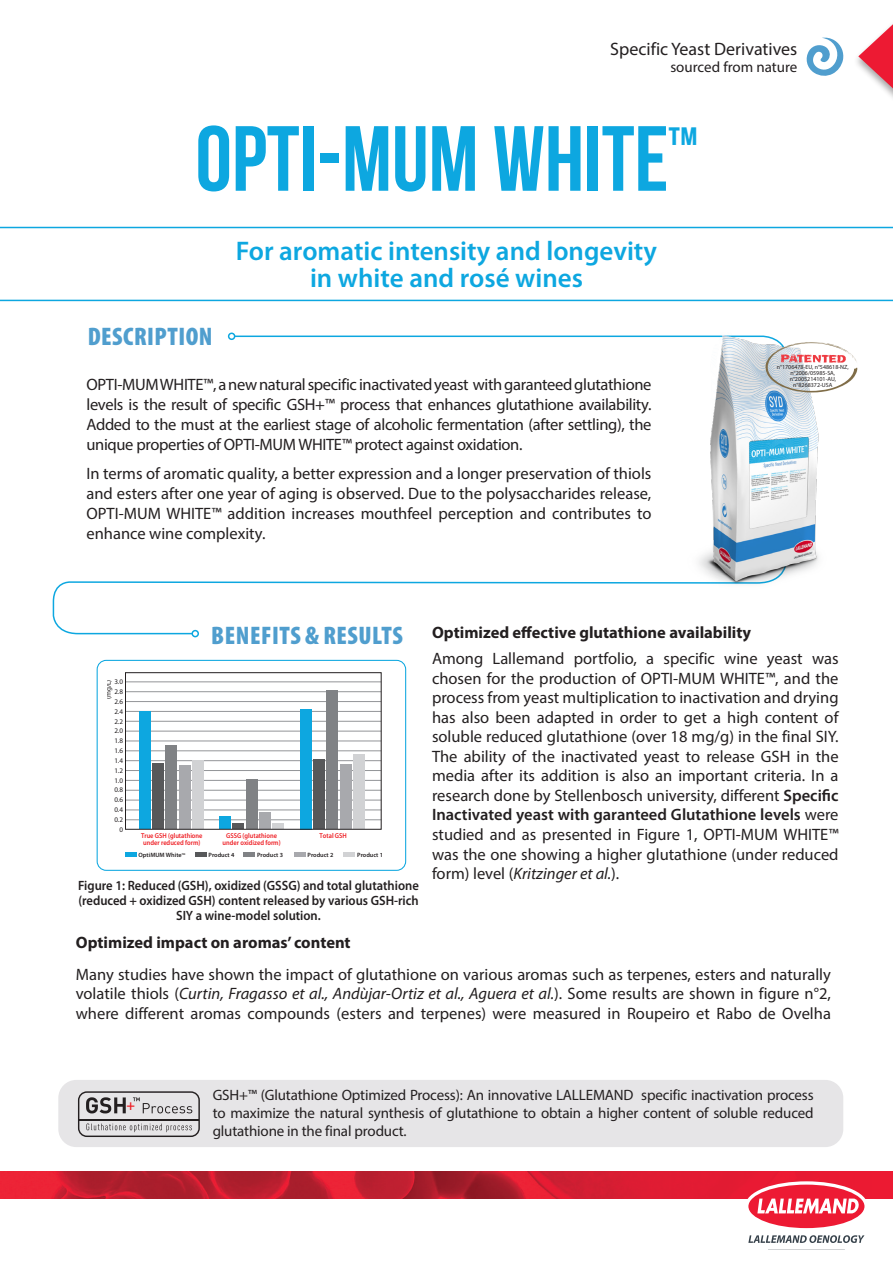
<style>
.page{position:relative;width:893px;height:1263px;background:#fff}
.page>*{position:absolute;margin:0;border:0;box-sizing:border-box;transform-origin:0 0}
.t1{font:92.25px "Bebas Neue";color:#0da7e0}
.t2{font:600 27px/27px "Myriad Pro";color:#0da7e0;text-align:center}
.t3{font:900 condensed 25.5px "Myriad Pro";letter-spacing:.02em;color:#509ece}
.t4{font:18px "Myriad Pro";color:#231f20}
.t5{font:16.5px/19.5px "Myriad Pro";color:#231f20;text-align:justify}
.t6{font:700 16.5px "Myriad Pro";color:#231f20}
.t7{font:15px/18px "Myriad Pro";letter-spacing:-.01em;color:#231f20;text-align:justify}
.t8{font:700 condensed 14.4px "Myriad Pro";color:#ee1d23}
.t9{font:600 13.5px/15px "Myriad Pro";color:#231f20;text-align:center;scale:.93 1}
.t10{font:600 7.05px/7.5px "Myriad Pro";color:#ee1d23;text-align:center;scale:.9 1}
.t11{font:7.05px/9.9px "Myriad Pro";color:#231f20;text-align:right}
.t12{font:600 6.15px "Myriad Pro";color:#231f20}
.t13{font:6px/6px "Myriad Pro";color:#231f20;text-align:center}
.t14{font:600 2.7px "Myriad Pro";color:#231f20}
.s1{font-weight:900;font-stretch:condensed;font-size:25.5px;color:#509ece}
.s2{font-weight:700}
.s3{font-weight:600}
.s4{font-style:italic}
</style>
<div class="page">
<svg style="left:858px;top:24px;width:35px;height:73px"></svg>
<img style="left:0;top:1171px;width:893px;height:27px">
<svg style="left:745px;top:1181px;width:123px;height:62px"></svg>
<svg style="left:806px;top:37px;width:38px;height:39px"></svg>
<div style="left:58px;top:1080px;width:785px;height:67px;background:#e6e5e7;border-radius:18px"></div>
<svg style="left:52px;top:335px;width:634px;height:300px"></svg>
<div style="left:228px;top:333px;width:7px;height:7px;border:2px solid #0da7e0;border-radius:50%"></div>
<div style="left:191px;top:630px;width:8px;height:7px;border:2px solid #0da7e0;border-radius:50%"></div>
<svg style="left:0;top:227px;width:893px;height:74px"></svg>
<img style="left:686px;top:335px;width:133px;height:250px">
<div style="left:97px;top:660px;width:309px;height:211px;border:1px solid #0da7e0;border-radius:9px"></div>
<hr style="left:125px;top:682px;width:256px;height:1px;background:#939598">
<hr style="left:125px;top:691px;width:256px;height:1px;background:#939598">
<hr style="left:125px;top:701px;width:256px;height:1px;background:#939598">
<hr style="left:125px;top:711px;width:256px;height:1px;background:#939598">
<hr style="left:125px;top:721px;width:256px;height:1px;background:#939598">
<hr style="left:125px;top:731px;width:256px;height:1px;background:#939598">
<hr style="left:125px;top:741px;width:256px;height:1px;background:#939598">
<hr style="left:125px;top:750px;width:256px;height:1px;background:#939598">
<hr style="left:125px;top:760px;width:256px;height:1px;background:#939598">
<hr style="left:125px;top:770px;width:256px;height:1px;background:#939598">
<hr style="left:125px;top:780px;width:256px;height:1px;background:#939598">
<hr style="left:125px;top:790px;width:256px;height:1px;background:#939598">
<hr style="left:125px;top:800px;width:256px;height:1px;background:#939598">
<hr style="left:125px;top:810px;width:256px;height:1px;background:#939598">
<hr style="left:125px;top:819px;width:256px;height:1px;background:#939598">
<div style="left:139px;top:711px;width:12px;height:118px;background:#0da7e0"></div>
<div style="left:152px;top:763px;width:12px;height:66px;background:#57585a"></div>
<div style="left:166px;top:746px;width:11px;height:83px;background:#808285"></div>
<div style="left:179px;top:765px;width:11px;height:64px;background:#a8a9ad"></div>
<div style="left:192px;top:761px;width:12px;height:68px;background:#d1d2d4"></div>
<div style="left:273px;top:824px;width:11px;height:5px;background:#d1d2d4"></div>
<div style="left:353px;top:755px;width:12px;height:74px;background:#d1d2d4"></div>
<div style="left:259px;top:812px;width:12px;height:17px;background:#a8a9ad"></div>
<div style="left:340px;top:765px;width:11px;height:64px;background:#a8a9ad"></div>
<div style="left:246px;top:780px;width:11px;height:49px;background:#808285"></div>
<div style="left:327px;top:690px;width:11px;height:139px;background:#808285"></div>
<div style="left:233px;top:823px;width:11px;height:6px;background:#57585a"></div>
<div style="left:313px;top:760px;width:12px;height:69px;background:#57585a"></div>
<div style="left:219px;top:816px;width:12px;height:13px;background:#0da7e0"></div>
<div style="left:300px;top:709px;width:11px;height:120px;background:#0da7e0"></div>
<div style="left:126px;top:852px;width:11px;height:5px;background:#0da7e0"></div>
<div style="left:195px;top:852px;width:11px;height:5px;background:#57585a"></div>
<div style="left:244px;top:852px;width:11px;height:5px;background:#808285"></div>
<div style="left:294px;top:852px;width:12px;height:5px;background:#a8a9ad"></div>
<div style="left:344px;top:852px;width:11px;height:5px;background:#d1d2d4"></div>
<div style="left:125px;top:672px;width:256px;height:157px;border:1px solid #231f20"></div>
<svg style="left:78px;top:1091px;width:122px;height:46px"></svg>
<svg style="left:765px;top:342px;width:93px;height:51px"></svg>
<p class="t4" style="left:610px;top:38px;width:189px">Specific Yeast Derivatives</p>
<p class="t7" style="left:670px;top:57px;width:129px">sourced from nature</p>
<h1 class="t1" style="left:195px;top:108px;width:504px">OPTI-MUM WHITE<sup>™</sup></h1>
<h3 class="t3" style="left:88px;top:320px;width:126px">DESCRIPTION</h3>
<h2 class="t2" style="left:236px;top:237px;width:423px">For aromatic intensity and longevity in white and rosé wines</h2>
<p class="t5" style="left:86px;top:375px;width:567px">OPTI-MUM WHITE™, a new natural specific inactivated yeast with garanteed glutathione levels is the result of specific GSH+™ process that enhances glutathione availability.<br>Added to the must at the earliest stage of alcoholic fermentation (after settling), the unique properties of OPTI-MUM WHITE™ protect against oxidation.</p>
<p class="t5" style="left:86px;top:463px;width:566px">In terms of aromatic quality, a better expression and a longer preservation of thiols and esters after one year of aging is observed. Due to the polysaccharides release, OPTI-MUM WHITE™ addition increases mouthfeel perception and contributes to enhance wine complexity.</p>
<p class="t13" style="left:777px;top:364px;width:73px">n°1706478-EU, n°548618-NZ, n°2006/05985-SA, n°2005214101-AU, n°8268372-USA</p>
<p class="t5" style="left:432px;top:619px;width:408px;line-height:26.2px;text-indent:-221px"><span class="s1">BENEFITS &amp; RESULTS</span> <span class="s2">Optimized effective glutathione availability<br></span>Among Lallemand portfolio, a specific wine yeast was</p>
<p class="t5" style="left:432px;top:668px;width:408px">chosen for the production of OPTI-MUM WHITE™, and the process from yeast multiplication to inactivation and drying has also been adapted in order to get a high content of soluble reduced glutathione (over 18 mg/g) in the final SIY.<br>The ability of the inactivated yeast to release GSH in the media after its addition is also an important criteria. In a research done by Stellenbosch university, different <span class="s3">Specific Inactivated yeast with garanteed Glutathione levels</span> were studied and as presented in Figure 1, OPTI-MUM WHITE™ was the one showing a higher glutathione (under reduced form) level (<span class="s4">Kritzinger et al.</span>).</p>
<p class="t11" style="left:114px;top:677px;width:10px">3.0<br>2.8<br>2.6<br>2.4<br>2.2<br>2.0<br>1.8<br>1.6<br>1.4<br>1.2<br>1.0<br>0.8<br>0.6<br>0.4<br>0.2<br>0</p>
<p class="t11" style="left:103px;top:699px;width:21px;rotate:-90deg">(mg/L)</p>
<p class="t10" style="left:141px;top:832px;width:70px">True GSH (glutathione under reduced form)</p>
<p class="t10" style="left:223px;top:832px;width:66px">GSSG (glutathione under oxidized form)</p>
<p class="t10" style="left:320px;top:832px;width:32px">Total GSH</p>
<p class="t12" style="left:257px;top:851px;width:27px">Product 3</p>
<p class="t12" style="left:308px;top:851px;width:27px">Product 2</p>
<p class="t12" style="left:357px;top:851px;width:27px">Product 1</p>
<p class="t9" style="left:78px;top:878px;width:368px">Figure 1: Reduced (GSH), oxidized (GSSG) and total glutathione (reduced + oxidized GSH) content released by various GSH-rich<br>SIY a wine-model solution.</p>
<p class="t6" style="left:76px;top:931px;width:276px">Optimized impact on aromas’ content</p>
<p class="t5" style="left:76px;top:964px;width:757px">Many studies have shown the impact of glutathione on various aromas such as terpenes, esters and naturally volatile thiols (<span class="s4">Curtin, Fragasso et al., Andùjar-Ortiz et al., Aguera et al.</span>). Some results are shown in figure n°2, where different aromas compounds (esters and terpenes) were measured in Roupeiro et Rabo de Ovelha</p>
<p class="t12" style="left:139px;top:851px;width:45px">OptiMUM White</p>
<p class="t12" style="left:209px;top:851px;width:27px">Product 4</p>
<p class="t14" style="left:182px;top:852px;width:5px">TM</p>
<p class="t8" style="left:127px;top:1096px;width:10px">+</p>
<p class="t7" style="left:213px;top:1085px;width:602px">GSH+™ (Glutathione Optimized Process): An innovative LALLEMAND specific inactivation process to maximize the natural synthesis of glutathione to obtain a higher content of soluble reduced glutathione in the final product.</p>
</div>
